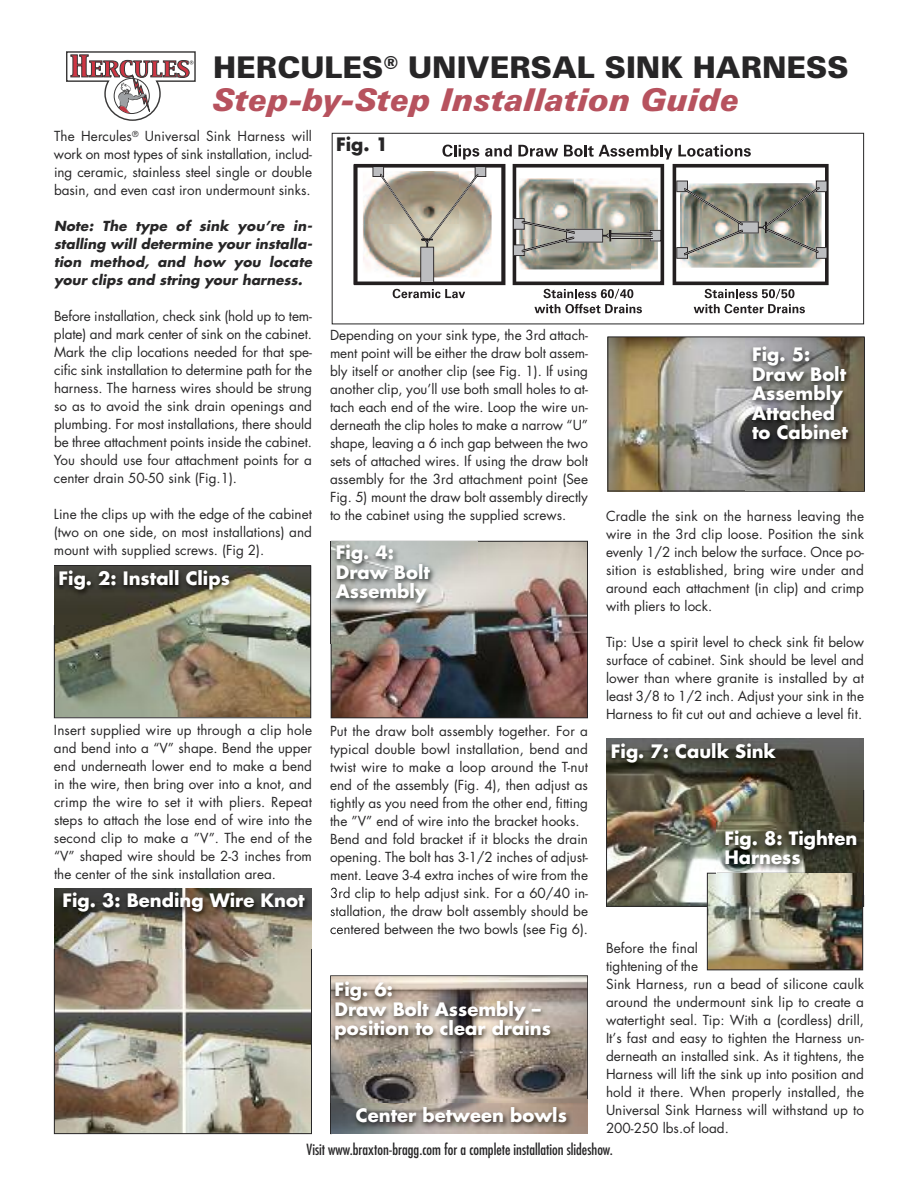
<style>
.page{position:relative;width:918px;height:1188px;background:#fff}
.page>*{position:absolute;margin:0;border:0;box-sizing:border-box;transform-origin:0 0}
.t1{font:italic 900 31.5px "Zurich BT";color:#b7525e}
.t2{font:900 30px "Zurich BT";color:#272627}
.t3{font:700 18px/19.5px "Futura";color:#fff}
.t4{font:700 18px "Futura";color:#272627}
.t5{font:condensed 15px "Futura";color:#272627}
.t6{font:13.5px/18px "Futura";color:#272627;text-align:justify}
.t7{font:italic 700 13.5px/18px "Futura";letter-spacing:.005em;color:#272627;text-align:justify}
</style>
<div class="page">
<img style="left:56px;top:567px;width:253px;height:149px">
<div style="left:54px;top:565px;width:257px;height:153px;border:1px solid #272627"></div>
<svg style="left:353px;top:145px;width:476px;height:168px"></svg>
<div style="left:332px;top:133px;width:532px;height:191px;border:1px solid #272627"></div>
<img style="left:56px;top:949px;width:254px;height:183px">
<img style="left:333px;top:543px;width:253px;height:173px">
<div style="left:331px;top:541px;width:257px;height:177px;border:1px solid #272627"></div>
<img style="left:610px;top:339px;width:135px;height:150px">
<div style="left:608px;top:337px;width:257px;height:154px;border:1px solid #272627"></div>
<img style="left:331px;top:887px;width:18px;height:12px">
<img style="left:330px;top:905px;width:19px;height:12px">
<img style="left:330px;top:927px;width:19px;height:7px">
<img style="left:54px;top:888px;width:258px;height:61px">
<img style="left:55px;top:889px;width:256px;height:60px">
<img style="left:330px;top:540px;width:147px;height:103px">
<img style="left:331px;top:976px;width:256px;height:127px">
<img style="left:54px;top:565px;width:214px;height:60px">
<img style="left:745px;top:339px;width:120px;height:151px">
<img style="left:608px;top:790px;width:254px;height:115px">
<img style="left:607px;top:738px;width:257px;height:52px">
<img style="left:607px;top:739px;width:256px;height:51px">
<img style="left:709px;top:875px;width:152px;height:93px">
<div style="left:707px;top:873px;width:156px;height:97px;border:1px solid #272627"></div>
<img style="left:717px;top:823px;width:147px;height:72px">
<svg style="left:862px;top:873px;width:2px;height:22px"></svg>
<img style="left:587px;top:1103px;width:1px;height:31px">
<img style="left:332px;top:1100px;width:255px;height:34px">
<svg style="left:66px;top:51px;width:130px;height:70px"></svg>
<h2 class="t2" style="left:213px;top:56px;width:637px">HERCULES<sup>®</sup> UNIVERSAL SINK HARNESS</h2>
<h1 class="t1" style="left:213px;top:88px;width:528px">Step-by-Step Installation Guide</h1>
<p class="t6" style="left:54px;top:129px;width:260px">The Hercules<sup>®</sup> Universal Sink Harness will work on most types of sink installation, includ&shy;ing ceramic, stainless steel single or double basin, and even cast iron undermount sinks.</p>
<p class="t7" style="left:54px;top:219px;width:260px">Note: The type of sink you’re in&shy;stalling will determine your installa&shy;tion method, and how you locate your clips and string your harness.</p>
<p class="t6" style="left:54px;top:309px;width:260px">Before installation, check sink (hold up to tem&shy;plate) and mark center of sink on the cabinet.<br>Mark the clip locations needed for that spe&shy;cific sink installation to determine path for the harness. The harness wires should be strung so as to avoid the sink drain openings and plumbing. For most installations, there should be three attachment points inside the cabinet.<br>You should use four attachment points for a center drain 50-50 sink (Fig.1).</p>
<p class="t6" style="left:54px;top:507px;width:260px">Line the clips up with the edge of the cabinet (two on one side, on most installations) and mount with supplied screws. (Fig 2).</p>
<h3 class="t4" style="left:336px;top:136px;width:54px">Fig. 1</h3>
<p class="t6" style="left:330px;top:327px;width:260px">Depending on your sink type, the 3rd attach&shy;ment point will be either the draw bolt assem&shy;bly itself or another clip (see Fig. 1). If using another clip, you’ll use both small holes to at&shy;tach each end of the wire. Loop the wire un&shy;derneath the clip holes to make a narrow “U” shape, leaving a 6 inch gap between the two sets of attached wires. If using the draw bolt assembly for the 3rd attachment point (See Fig. 5) mount the draw bolt assembly directly to the cabinet using the supplied screws.</p>
<h3 class="t3" style="left:752px;top:346px;width:97px">Fig. 5:<br>Draw Bolt<br>Assembly<br>Attached to Cabinet</h3>
<p class="t6" style="left:606px;top:508px;width:260px">Cradle the sink on the harness leaving the wire in the 3rd clip loose. Position the sink evenly 1/2 inch below the surface. Once po&shy;sition is established, bring wire under and around each attachment (in clip) and crimp with pliers to lock.</p>
<p class="t6" style="left:606px;top:634px;width:260px">Tip: Use a spirit level to check sink fit below surface of cabinet. Sink should be level and lower than where granite is installed by at least 3/8 to 1/2 inch. Adjust your sink in the Harness to fit cut out and achieve a level fit.</p>
<h3 class="t3" style="left:336px;top:544px;width:96px">Fig. 4:<br>Draw Bolt<br>Assembly</h3>
<h3 class="t3" style="left:58px;top:571px;width:173px">Fig. 2: Install Clips</h3>
<p class="t6" style="left:54px;top:723px;width:260px">Insert supplied wire up through a clip hole and bend into a “V” shape. Bend the upper end underneath lower end to make a bend in the wire, then bring over into a knot, and crimp the wire to set it with pliers. Repeat steps to attach the lose end of wire into the second clip to make a ”V”. The end of the “V” shaped wire should be 2-3 inches from the center of the sink installation area.</p>
<h3 class="t3" style="left:62px;top:892px;width:244px">Fig. 3: Bending Wire Knot</h3>
<p class="t6" style="left:330px;top:723px;width:260px;text-align:left">Put the draw bolt assembly together. For a typical double bowl installation, bend and twist wire to make a loop around the T-nut end of the assembly (Fig. 4), then adjust as tightly as you need from the other end, fitting the ”V” end of wire into the bracket hooks.<br>Bend and fold bracket if it blocks the drain opening. The bolt has 3-1/2 inches of adjust&shy;ment. Leave 3-4 extra inches of wire from the 3rd clip to help adjust sink. For a 60/40 in&shy;stallation, the draw bolt assembly should be centered between the two bowls (see Fig 6).</p>
<h3 class="t3" style="left:611px;top:743px;width:167px">Fig. 7: Caulk Sink</h3>
<h3 class="t3" style="left:724px;top:830px;width:134px">Fig. 8: Tighten<br>Harness</h3>
<p class="t6" style="left:606px;top:940px;width:260px;text-align:left">Before the final<br>tightening of the<br>Sink Harness, run a bead of silicone caulk around the undermount sink lip to create a watertight seal. Tip: With a (cordless) drill, It’s fast and easy to tighten the Harness un&shy;derneath an installed sink. As it tightens, the Harness will lift the sink up into position and hold it there. When properly installed, the Universal Sink Harness will withstand up to 200-250 lbs.of load.</p>
<h3 class="t3" style="left:335px;top:981px;width:218px">Fig. 6:<br>Draw Bolt Assembly – position to clear drains</h3>
<h3 class="t3" style="left:356px;top:1107px;width:212px">Center between bowls</h3>
<p class="t5" style="left:307px;top:1143px;width:308px">Visit www.braxton-bragg.com for a complete installation slideshow.</p>
</div>
